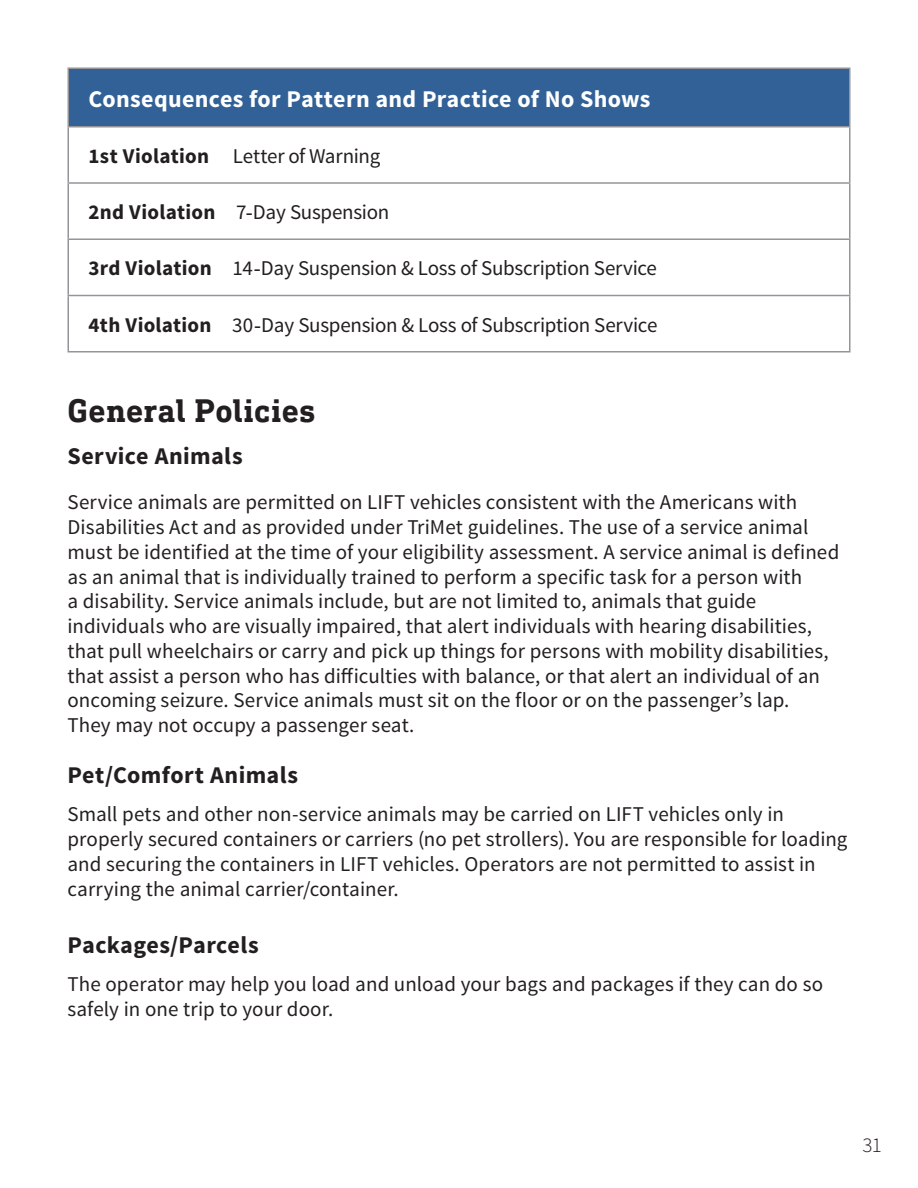
<style>
.page{position:relative;width:918px;height:1188px;background:#fff}
.page>*{position:absolute;margin:0;border:0;box-sizing:border-box;transform-origin:0 0}
.t1{font:700 33px "DIN Next Slab Pro";letter-spacing:.015em;color:#231f20}
.t2{font:700 24px "Source Sans Pro";letter-spacing:.015em;color:#231f20}
.t3{font:700 24px "Source Sans Pro";letter-spacing:.015em;color:#fff}
.t4{font:21px/24.8px "Source Sans Pro";color:#231f20}
.t5{font:300 21px "Source Sans Pro";color:#231f20}
.s1{font-weight:700}
.s2{font-family:"Times New Roman"}
</style>
<div class="page">
<div style="left:68px;top:68px;width:782px;height:59px;background:#316196"></div>
<hr style="left:68px;top:68px;width:782px;height:1px;background:#939598">
<hr style="left:68px;top:69px;width:1px;height:57px;background:#939598">
<hr style="left:849px;top:69px;width:1px;height:57px;background:#939598">
<hr style="left:68px;top:126px;width:782px;height:2px;background:#939598">
<hr style="left:68px;top:128px;width:1px;height:54px;background:#939598">
<hr style="left:849px;top:128px;width:1px;height:54px;background:#939598">
<hr style="left:68px;top:182px;width:782px;height:2px;background:#939598">
<hr style="left:68px;top:184px;width:1px;height:54px;background:#939598">
<hr style="left:849px;top:184px;width:1px;height:54px;background:#939598">
<hr style="left:68px;top:238px;width:782px;height:2px;background:#939598">
<hr style="left:68px;top:240px;width:1px;height:55px;background:#939598">
<hr style="left:849px;top:240px;width:1px;height:55px;background:#939598">
<hr style="left:68px;top:295px;width:782px;height:1px;background:#939598">
<hr style="left:68px;top:296px;width:1px;height:55px;background:#939598">
<hr style="left:849px;top:296px;width:1px;height:55px;background:#939598">
<hr style="left:68px;top:351px;width:782px;height:1px;background:#939598">
<p class="t3" style="left:88px;top:83px;width:564px">Consequences for Pattern and Practice of No Shows</p>
<p class="t4" style="left:88px;top:144px;width:293px"><span class="s1">1st Violation</span> Letter of Warning</p>
<p class="t4" style="left:88px;top:200px;width:302px"><span class="s1">2nd Violation</span> 7<span class="s2">-</span>Day Suspension</p>
<p class="t4" style="left:89px;top:256px;width:570px"><span class="s1">3rd Violation</span> 14<span class="s2">-</span>Day Suspension &amp; Loss of Subscription Service</p>
<p class="t4" style="left:89px;top:313px;width:570px"><span class="s1">4th Violation</span> 30<span class="s2">-</span>Day Suspension &amp; Loss of Subscription Service</p>
<h1 class="t1" style="left:67px;top:392px;width:250px">General Policies</h1>
<p class="t2" style="left:67px;top:441px;width:177px">Service Animals</p>
<p class="t4" style="left:67px;top:490px;width:773px">Service animals are permitted on LIFT vehicles consistent with the Americans with Disabilities Act and as provided under TriMet guidelines. The use of a service animal must be identified at the time of your eligibility assessment. A service animal is defined as an animal that is individually trained to perform a specific task for a person with<br>a disability. Service animals include, but are not limited to, animals that guide individuals who are visually impaired, that alert individuals with hearing disabilities, that pull wheelchairs or carry and pick up things for persons with mobility disabilities, that assist a person who has difficulties with balance, or that alert an individual of an oncoming seizure. Service animals must sit on the floor or on the passenger’s lap.<br>They may not occupy a passenger seat.</p>
<p class="t2" style="left:67px;top:760px;width:232px">Pet/Comfort Animals</p>
<p class="t4" style="left:67px;top:802px;width:782px">Small pets and other non-service animals may be carried on LIFT vehicles only in properly secured containers or carriers (no pet strollers). You are responsible for loading and securing the containers in LIFT vehicles. Operators are not permitted to assist in carrying the animal carrier/container.</p>
<p class="t2" style="left:67px;top:929px;width:193px">Packages/Parcels</p>
<p class="t4" style="left:67px;top:972px;width:757px">The operator may help you load and unload your bags and packages if they can do so safely in one trip to your door.</p>
<p class="t5" style="left:862px;top:1132px;width:21px">31</p>
</div>
